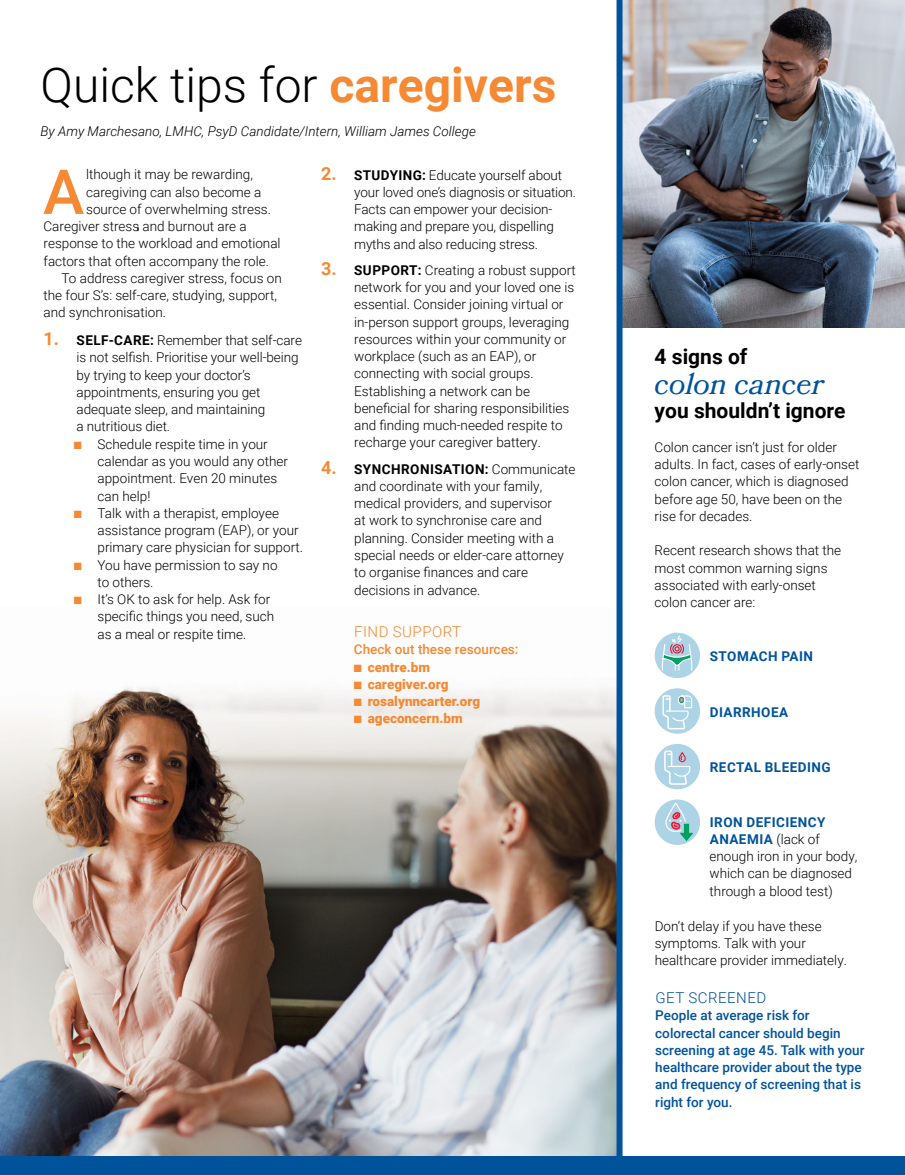
<style>
.page{position:relative;width:905px;height:1175px;background:#fff}
.page>*{position:absolute;margin:0;border:0;box-sizing:border-box;transform-origin:0 0}
.t1{font:500 62.1px "Roboto";color:#f68933}
.t2{font:300 48px "Roboto";color:#000}
.t3{font:italic 30px "Bookmania";color:#00539b}
.t4{font:700 21px "Roboto";color:#000}
.t5{font:300 15px "Roboto";letter-spacing:.035em;color:#00539b}
.t6{font:300 15px "Roboto";letter-spacing:.035em;color:#f68933}
.t7{font:300 13.5px/17.2px "Roboto";color:#000}
.t8{font:500 13.5px/17.2px "Roboto";color:#00539b}
.t9{font:italic 300 13.5px "Roboto";color:#000}
.t10{font:900 13.5px "Roboto";color:#f68933}
.t11{font:700 13.5px "Roboto";letter-spacing:.035em;color:#00539b}
.t12{font:500 13.5px "Roboto";color:#f68933}
.s1{font-weight:700;color:#f68933}
.s2{font-weight:700;font-size:18px;color:#f68933}
.s3{font-weight:700}
.s4{color:#f68933}
.s5{font-weight:700;color:#00539b}
</style>
<div class="page">
<img style="left:0;top:687px;width:616px;height:469px">
<img style="left:622px;top:0;width:282px;height:327px">
<hr style="left:904px;top:673px;width:1px;height:360px;background:#a7a9ac">
<div style="left:0;top:1156px;width:904px;height:18px;background:#00539b"></div>
<div style="left:616px;top:0;width:6px;height:1162px;background:#00539b"></div>
<div style="left:654px;top:688px;width:46px;height:45px;background:#add4e6;border-radius:50%"></div>
<svg style="left:661px;top:694px;width:31px;height:36px"></svg>
<div style="left:654px;top:799px;width:46px;height:46px;background:#add4e6;border-radius:50%"></div>
<svg style="left:665px;top:803px;width:28px;height:38px"></svg>
<div style="left:654px;top:632px;width:46px;height:46px;background:#add4e6;border-radius:50%"></div>
<svg style="left:661px;top:632px;width:31px;height:39px"></svg>
<div style="left:654px;top:744px;width:46px;height:45px;background:#add4e6;border-radius:50%"></div>
<svg style="left:663px;top:748px;width:28px;height:37px"></svg>
<h2 class="t2" style="left:40px;top:51px;width:517px">Quick tips for <span class="s1">caregivers</span></h2>
<p class="t9" style="left:40px;top:122px;width:437px">By Amy Marchesano, LMHC, PsyD Candidate/Intern, William James College</p>
<h1 class="t1" style="left:43px;top:148px;width:43px">A</h1>
<p class="t7" style="left:86px;top:165px;width:168px">lthough it may be rewarding,</p>
<p class="t7" style="left:86px;top:183px;width:177px">caregiving can also become a</p>
<p class="t7" style="left:86px;top:200px;width:186px">source of overwhelming stress.</p>
<p class="t7" style="left:44px;top:217px;width:205px">Caregiver stress and burnout are a</p>
<p class="t7" style="left:44px;top:234px;width:238px">response to the workload and emotional</p>
<p class="t7" style="left:44px;top:252px;width:227px">factors that often accompany the role.</p>
<p class="t7" style="left:62px;top:269px;width:222px">To address caregiver stress, focus on</p>
<p class="t7" style="left:44px;top:286px;width:235px">the four S’s: self-care, studying, support,</p>
<p class="t7" style="left:44px;top:303px;width:124px">and synchronisation.</p>
<p class="t7" style="left:77px;top:331px;width:227px;text-indent:-33px"><span class="s2">1.</span> <span class="s3">SELF-CARE:</span> Remember that self-care is not selfish. Prioritise your well-being by trying to keep your doctor’s appointments, ensuring you get adequate sleep, and maintaining<br>a nutritious diet.</p>
<p class="t7" style="left:98px;top:435px;width:192px;text-indent:-24px"><span class="s4">■</span> Schedule respite time in your calendar as you would any other appointment. Even 20 minutes can help!</p>
<p class="t7" style="left:98px;top:504px;width:207px;text-indent:-24px"><span class="s4">■</span> Talk with a therapist, employee assistance program (EAP), or your primary care physician for support.</p>
<p class="t7" style="left:98px;top:555px;width:181px;text-indent:-24px"><span class="s4">■</span> You have permission to say no to others.</p>
<p class="t7" style="left:98px;top:590px;width:178px;text-indent:-24px"><span class="s4">■</span> It’s OK to ask for help. Ask for specific things you need, such as a meal or respite time.</p>
<p class="t7" style="left:354px;top:166px;width:223px;text-indent:-33px"><span class="s2">2.</span> <span class="s3">STUDYING:</span> Educate yourself about your loved one’s diagnosis or situation.<br>Facts can empower your decision&shy;making and prepare you, dispelling myths and also reducing stress.</p>
<p class="t7" style="left:354px;top:261px;width:223px;text-indent:-33px"><span class="s2">3.</span> <span class="s3">SUPPORT:</span> Creating a robust support network for you and your loved one is essential. Consider joining virtual or in-person support groups, leveraging resources within your community or workplace (such as an EAP), or connecting with social groups.<br>Establishing a network can be beneficial for sharing responsibilities and finding much-needed respite to recharge your caregiver battery.</p>
<p class="t7" style="left:354px;top:460px;width:223px;text-indent:-33px"><span class="s2">4.</span> <span class="s3">SYNCHRONISATION:</span> Communicate and coordinate with your family, medical providers, and supervisor<br>at work to synchronise care and planning. Consider meeting with a special needs or elder-care attorney to organise finances and care decisions in advance.</p>
<p class="t6" style="left:354px;top:621px;width:109px">FIND SUPPORT</p>
<p class="t12" style="left:354px;top:640px;width:166px">Check out these resources:</p>
<p class="t10" style="left:354px;top:657px;width:78px">■ centre.bm</p>
<p class="t10" style="left:354px;top:674px;width:96px">■ caregiver.org</p>
<p class="t10" style="left:354px;top:691px;width:128px">■ rosalynncarter.org</p>
<p class="t10" style="left:354px;top:709px;width:110px">■ ageconcern.bm</p>
<h3 class="t4" style="left:654px;top:342px;width:94px">4 signs of</h3>
<h3 class="t3" style="left:654px;top:366px;width:171px">colon cancer</h3>
<h3 class="t4" style="left:654px;top:396px;width:192px">you shouldn’t ignore</h3>
<p class="t7" style="left:654px;top:438px;width:206px">Colon cancer isn’t just for older adults. In fact, cases of early-onset colon cancer, which is diagnosed before age 50, have been on the rise for decades.</p>
<p class="t7" style="left:654px;top:541px;width:188px">Recent research shows that the most common warning signs associated with early-onset colon cancer are:</p>
<p class="t11" style="left:709px;top:646px;width:105px">STOMACH PAIN</p>
<p class="t11" style="left:709px;top:702px;width:80px">DIARRHOEA</p>
<p class="t11" style="left:709px;top:757px;width:122px">RECTAL BLEEDING</p>
<p class="t7" style="left:709px;top:812px;width:149px"><span class="s5">IRON DEFICIENCY<br>ANAEMIA</span> (lack of enough iron in your body, which can be diagnosed through a blood test)</p>
<p class="t7" style="left:654px;top:917px;width:194px">Don’t delay if you have these symptoms. Talk with your healthcare provider immediately.</p>
<p class="t5" style="left:655px;top:987px;width:112px">GET SCREENED</p>
<p class="t8" style="left:655px;top:1006px;width:211px">People at average risk for colorectal cancer should begin screening at age 45. Talk with your healthcare provider about the type and frequency of screening that is right for you.</p>
</div>
